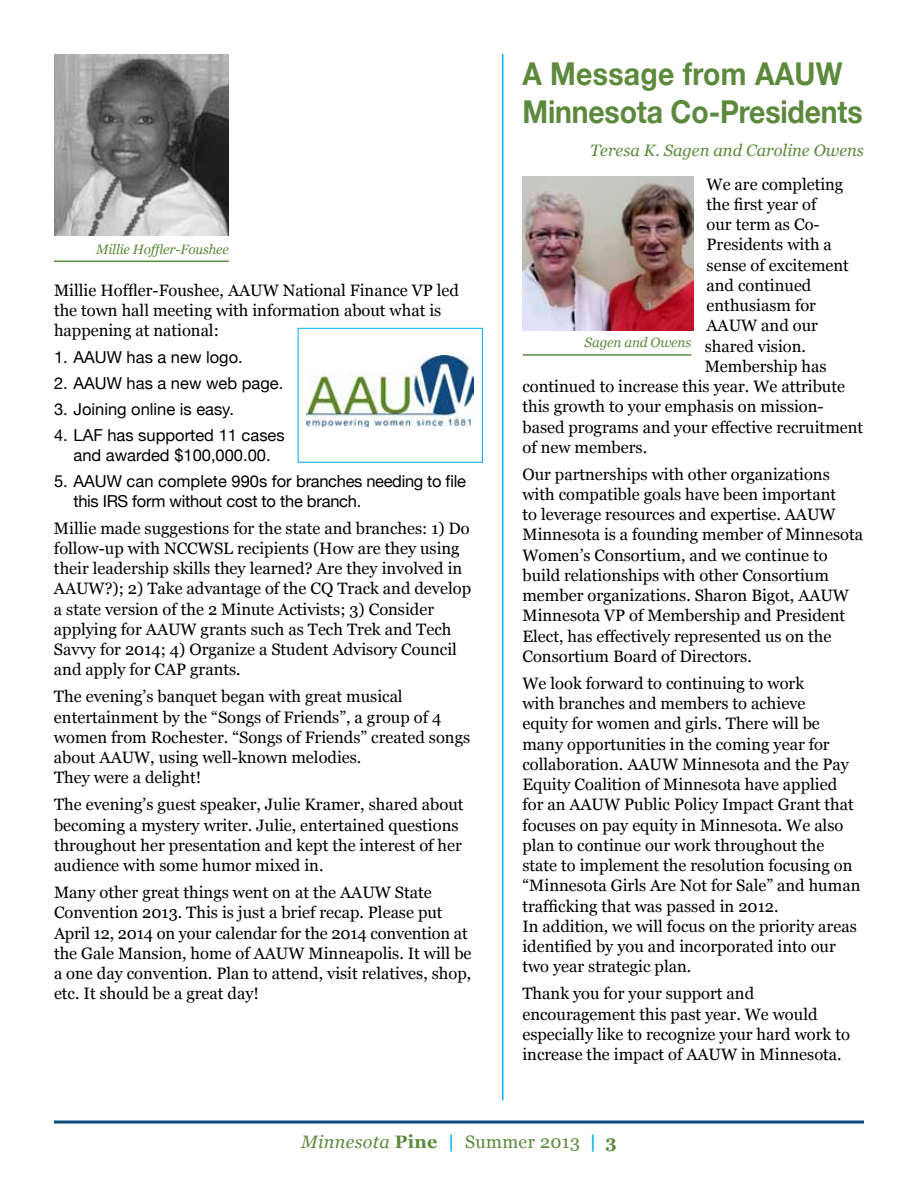
<style>
.page{position:relative;width:918px;height:1188px;background:#fff}
.page>*{position:absolute;margin:0;border:0;box-sizing:border-box;transform-origin:0 0}
.t1{font:700 31.5px/37.8px "Helvetica Neue";letter-spacing:-.005em;color:#5d893c;scale:.9 1}
.t2{font:18px "Georgia";letter-spacing:.02em;color:#5d893c}
.t3{font:16.5px/20.2px "Georgia";color:#000}
.t4{font:16.5px/19.5px "Helvetica Neue";color:#000;text-align:center}
.t5{font:italic 16.5px "Georgia";color:#5d893c}
.t6{font:italic 13.5px "Georgia";letter-spacing:-.01em;color:#5d893c}
.s1{font-style:italic}
.s2{font-weight:700}
.s3{font-weight:700;color:#00aeef}
</style>
<div class="page">
<svg style="left:54px;top:1120px;width:810px;height:4px"></svg>
<hr style="left:502px;top:54px;width:1px;height:1046px;background:#00aeef">
<img style="left:54px;top:54px;width:175px;height:181px">
<hr style="left:54px;top:261px;width:175px;height:1px;background:#5d893c">
<img style="left:522px;top:176px;width:171px;height:154px">
<hr style="left:523px;top:354px;width:168px;height:2px;background:#5d893c">
<img style="left:306px;top:356px;width:167px;height:71px">
<div style="left:298px;top:328px;width:185px;height:135px;border:1px solid #00aeef"></div>
<p class="t6" style="left:96px;top:241px;width:134px">Millie Hoffler-Foushee</p>
<p class="t3" style="left:54px;top:280px;width:407px">Millie Hoffler-Foushee, AAUW National Finance VP led the town hall meeting with information about what is happening at national:</p>
<p class="t4" style="left:54px;top:347px;width:190px">1. AAUW has a new logo.</p>
<p class="t4" style="left:54px;top:373px;width:231px">2. AAUW has a new web page.</p>
<p class="t4" style="left:54px;top:399px;width:181px">3. Joining online is easy.</p>
<p class="t4" style="left:54px;top:426px;width:232px">4. LAF has supported 11 cases and awarded $100,000.00.</p>
<p class="t4" style="left:74px;top:471px;width:394px;text-align:left;text-indent:-20px">5. AAUW can complete 990s for branches needing to file this IRS form without cost to the branch.</p>
<p class="t3" style="left:54px;top:518px;width:419px">Millie made suggestions for the state and branches: 1) Do follow-up with NCCWSL recipients (How are they using their leadership skills they learned? Are they involved in AAUW?); 2) Take advantage of the CQ Track and develop a state version of the 2 Minute Activists; 3) Consider applying for AAUW grants such as Tech Trek and Tech Savvy for 2014; 4) Organize a Student Advisory Council and apply for CAP grants.</p>
<p class="t3" style="left:54px;top:687px;width:418px">The evening’s banquet began with great musical entertainment by the “Songs of Friends”, a group of 4 women from Rochester. “Songs of Friends” created songs about AAUW, using well-known melodies.<br>They were a delight!</p>
<p class="t3" style="left:54px;top:795px;width:411px">The evening’s guest speaker, Julie Kramer, shared about becoming a mystery writer. Julie, entertained questions throughout her presentation and kept the interest of her audience with some humor mixed in.</p>
<p class="t3" style="left:54px;top:882px;width:419px">Many other great things went on at the AAUW State Convention 2013. This is just a brief recap. Please put April 12, 2014 on your calendar for the 2014 convention at the Gale Mansion, home of AAUW Minneapolis. It will be a one day convention. Plan to attend, visit relatives, shop, etc. It should be a great day!</p>
<h1 class="t1" style="left:522px;top:54px;width:379px">A Message from AAUW<br>Minnesota Co-Presidents</h1>
<p class="t5" style="left:590px;top:141px;width:275px">Teresa K. Sagen and Caroline Owens</p>
<p class="t3" style="left:707px;top:174px;width:138px">We are completing</p>
<p class="t3" style="left:707px;top:194px;width:111px">the first year of</p>
<p class="t3" style="left:707px;top:214px;width:115px">our term as Co-</p>
<p class="t3" style="left:707px;top:234px;width:127px">Presidents with a</p>
<p class="t3" style="left:707px;top:255px;width:144px">sense of excitement</p>
<p class="t3" style="left:707px;top:275px;width:106px">and continued</p>
<p class="t3" style="left:707px;top:295px;width:111px">enthusiasm for</p>
<p class="t3" style="left:707px;top:315px;width:113px">AAUW and our</p>
<p class="t3" style="left:705px;top:336px;width:103px">shared vision.</p>
<p class="t3" style="left:705px;top:356px;width:123px">Membership has</p>
<p class="t3" style="left:522px;top:376px;width:324px">continued to increase this year. We attribute</p>
<p class="t3" style="left:522px;top:396px;width:303px">this growth to your emphasis on mission-</p>
<p class="t3" style="left:522px;top:417px;width:342px">based programs and your effective recruitment</p>
<p class="t3" style="left:522px;top:437px;width:126px">of new members.</p>
<p class="t3" style="left:522px;top:464px;width:342px">Our partnerships with other organizations with compatible goals have been important<br>to leverage resources and expertise. AAUW Minnesota is a founding member of Minnesota Women’s Consortium, and we continue to build relationships with other Consortium member organizations. Sharon Bigot, AAUW Minnesota VP of Membership and President Elect, has effectively represented us on the Consortium Board of Directors.</p>
<p class="t3" style="left:522px;top:673px;width:339px">We look forward to continuing to work<br>with branches and members to achieve<br>equity for women and girls. There will be many opportunities in the coming year for collaboration. AAUW Minnesota and the Pay Equity Coalition of Minnesota have applied for an AAUW Public Policy Impact Grant that focuses on pay equity in Minnesota. We also plan to continue our work throughout the state to implement the resolution focusing on “Minnesota Girls Are Not for Sale” and human trafficking that was passed in 2012.<br>In addition, we will focus on the priority areas identified by you and incorporated into our two year strategic plan.</p>
<p class="t3" style="left:522px;top:984px;width:329px">Thank you for your support and encouragement this past year. We would especially like to recognize your hard work to increase the impact of AAUW in Minnesota.</p>
<p class="t6" style="left:585px;top:335px;width:108px">Sagen and Owens</p>
<p class="t2" style="left:301px;top:1131px;width:317px"><span class="s1">Minnesota</span> <span class="s2">Pine</span> <span class="s3">|</span> Summer 2013 <span class="s3">|</span> <span class="s2">3</span></p>
</div>
